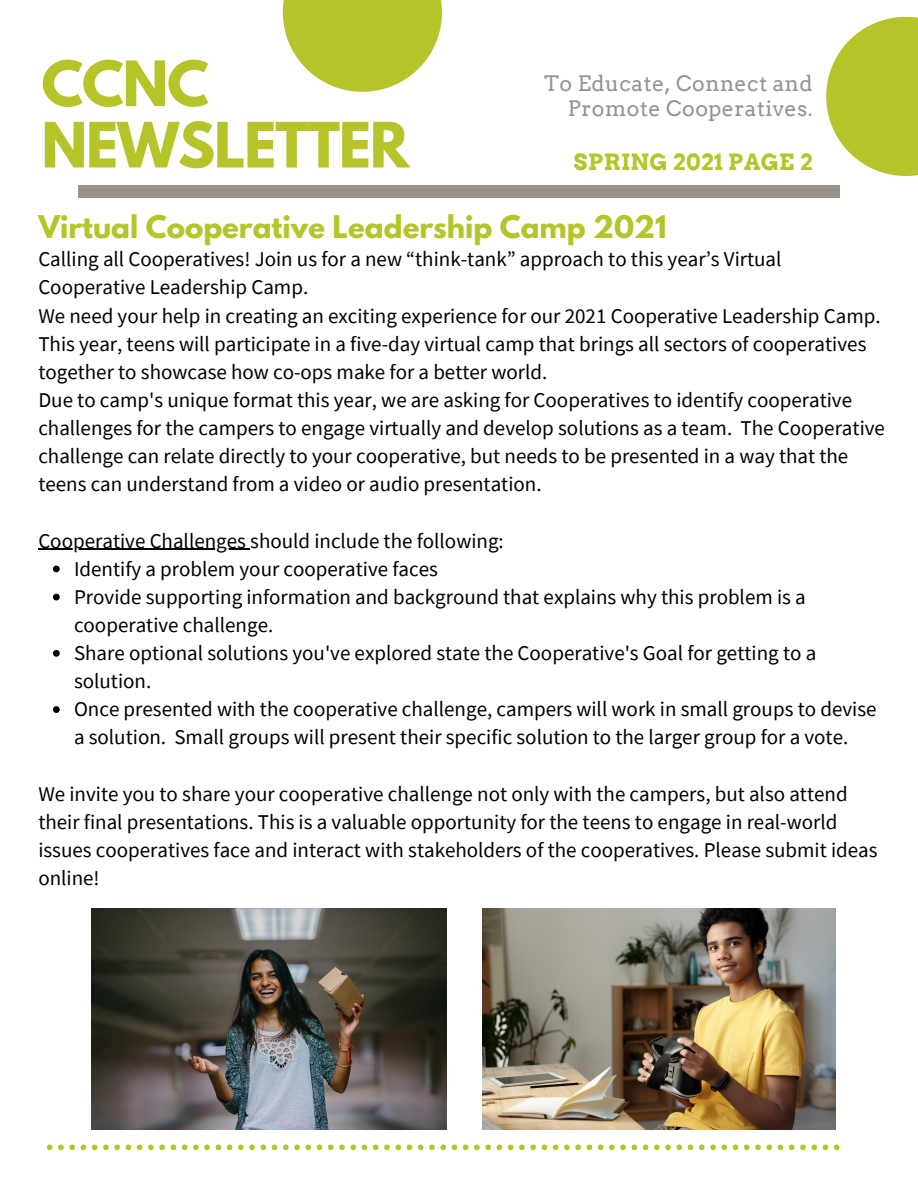
<style>
.page{position:relative;width:918px;height:1188px;background:#fff}
.page>*{position:absolute;margin:0;border:0;box-sizing:border-box;transform-origin:0 0}
.t1{font:700 55.35px/61.3px "League Spartan";letter-spacing:-.02em;color:#b5c428}
.t2{font:700 27.75px "League Spartan";color:#b5c428}
.t3{font:700 22.5px "Arvo";letter-spacing:.02em;color:#b5c428}
.t4{font:21.3px/24.8px "Arvo";letter-spacing:.02em;color:#99928a;text-align:right}
.t5{font:21px/28.2px "Source Sans Pro";color:#000}
</style>
<div class="page">
<div style="left:78px;top:186px;width:761px;height:11px;background:#99928a"></div>
<svg style="left:283px;top:0;width:159px;height:92px"></svg>
<svg style="left:826px;top:17px;width:92px;height:159px"></svg>
<svg style="left:53px;top:566px;width:7px;height:6px"></svg>
<svg style="left:53px;top:594px;width:7px;height:6px"></svg>
<svg style="left:53px;top:650px;width:7px;height:7px"></svg>
<svg style="left:53px;top:706px;width:7px;height:7px"></svg>
<hr style="left:38px;top:549px;width:212px;height:1px;background:#000">
<img style="left:92px;top:909px;width:354px;height:220px">
<img style="left:482px;top:909px;width:354px;height:220px">
<svg style="left:47px;top:1145px;width:793px;height:5px"></svg>
<p class="t1" style="left:41px;top:60px;width:370px">CCNC<br>NEWSLETTER</p>
<p class="t4" style="left:544px;top:71px;width:270px">To Educate, Connect and<br>Promote Cooperatives.</p>
<p class="t3" style="left:574px;top:148px;width:240px">SPRING 2021 PAGE 2</p>
<p class="t2" style="left:38px;top:213px;width:630px">Virtual Cooperative Leadership Camp 2021</p>
<p class="t5" style="left:38px;top:245px;width:745px">Calling all Cooperatives! Join us for a new “think-tank” approach to this year’s Virtual<br>Cooperative Leadership Camp.</p>
<p class="t5" style="left:38px;top:301px;width:844px">We need your help in creating an exciting experience for our 2021 Cooperative Leadership Camp.<br>This year, teens will participate in a five-day virtual camp that brings all sectors of cooperatives together to showcase how co-ops make for a better world.</p>
<p class="t5" style="left:38px;top:385px;width:848px">Due to camp's unique format this year, we are asking for Cooperatives to identify cooperative challenges for the campers to engage virtually and develop solutions as a team. The Cooperative challenge can relate directly to your cooperative, but needs to be presented in a way that the teens can understand from a video or audio presentation.</p>
<p class="t5" style="left:38px;top:526px;width:467px">Cooperative Challenges should include the following:</p>
<p class="t5" style="left:74px;top:554px;width:365px">Identify a problem your cooperative faces</p>
<p class="t5" style="left:74px;top:582px;width:733px">Provide supporting information and background that explains why this problem is a cooperative challenge.</p>
<p class="t5" style="left:74px;top:639px;width:744px">Share optional solutions you've explored state the Cooperative's Goal for getting to a solution.</p>
<p class="t5" style="left:74px;top:695px;width:804px">Once presented with the cooperative challenge, campers will work in small groups to devise a solution. Small groups will present their specific solution to the larger group for a vote.</p>
<p class="t5" style="left:38px;top:779px;width:841px">We invite you to share your cooperative challenge not only with the campers, but also attend their final presentations. This is a valuable opportunity for the teens to engage in real-world issues cooperatives face and interact with stakeholders of the cooperatives. Please submit ideas online!</p>
</div>
